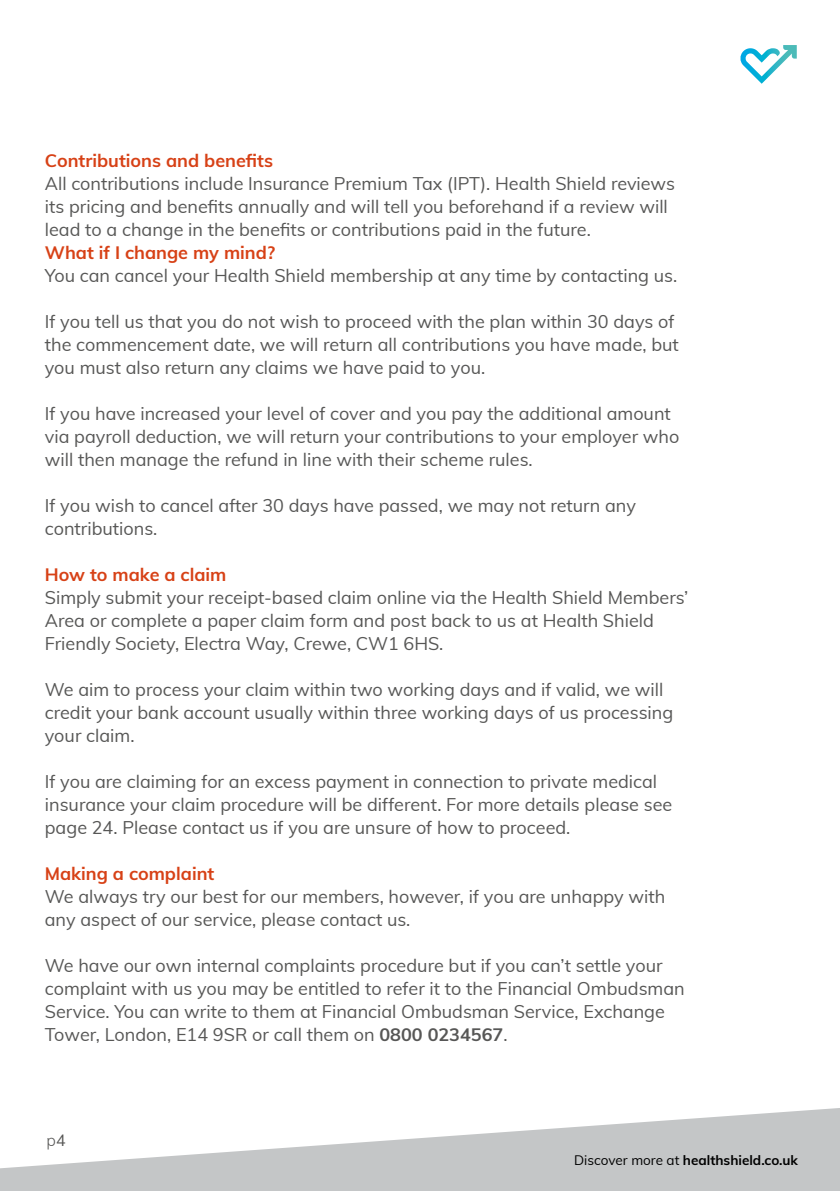
<style>
.page{position:relative;width:840px;height:1191px;background:#fff}
.page>*{position:absolute;margin:0;border:0;box-sizing:border-box;transform-origin:0 0}
.t1{font:18px/23px "Muli";color:#575756}
.t2{font:700 18px "Muli";color:#d74116}
.t3{font:300 16px "Muli";color:#575756}
.t4{font:700 13.4px "Muli";color:#000}
.s1{font-weight:700}
.s2{font-weight:400}
</style>
<div class="page">
<svg style="left:0;top:1108px;width:839px;height:83px;fill:#c4c6c7"></svg>
<svg style="left:740px;top:45px;width:56px;height:39px"></svg>
<p class="t2" style="left:45px;top:147px;width:229px">Contributions and benefits</p>
<p class="t1" style="left:45px;top:171px;width:631px">All contributions include Insurance Premium Tax (IPT). Health Shield reviews its pricing and benefits annually and will tell you beforehand if a review will lead to a change in the benefits or contributions paid in the future.</p>
<p class="t2" style="left:45px;top:239px;width:232px">What if I change my mind?</p>
<p class="t1" style="left:45px;top:263px;width:633px">You can cancel your Health Shield membership at any time by contacting us.</p>
<p class="t1" style="left:45px;top:309px;width:635px">If you tell us that you do not wish to proceed with the plan within 30 days of the commencement date, we will return all contributions you have made, but you must also return any claims we have paid to you.</p>
<p class="t1" style="left:45px;top:401px;width:635px">If you have increased your level of cover and you pay the additional amount via payroll deduction, we will return your contributions to your employer who will then manage the refund in line with their scheme rules.</p>
<p class="t1" style="left:45px;top:493px;width:592px">If you wish to cancel after 30 days have passed, we may not return any contributions.</p>
<p class="t2" style="left:45px;top:561px;width:183px">How to make a claim</p>
<p class="t1" style="left:45px;top:585px;width:644px">Simply submit your receipt-based claim online via the Health Shield Members’<br>Area or complete a paper claim form and post back to us at Health Shield<br>Friendly Society, Electra Way, Crewe, CW1 6HS.</p>
<p class="t1" style="left:45px;top:677px;width:629px">We aim to process your claim within two working days and if valid, we will credit your bank account usually within three working days of us processing your claim.</p>
<p class="t1" style="left:45px;top:769px;width:628px">If you are claiming for an excess payment in connection to private medical insurance your claim procedure will be different. For more details please see page 24. Please contact us if you are unsure of how to proceed.</p>
<p class="t2" style="left:45px;top:860px;width:171px">Making a complaint</p>
<p class="t1" style="left:45px;top:884px;width:621px">We always try our best for our members, however, if you are unhappy with any aspect of our service, please contact us.</p>
<p class="t1" style="left:45px;top:953px;width:641px">We have our own internal complaints procedure but if you can’t settle your complaint with us you may be entitled to refer it to the Financial Ombudsman Service. You can write to them at Financial Ombudsman Service, Exchange Tower, London, E14 9SR or call them on <span class="s1">0800 0234567</span>.</p>
<p class="t3" style="left:46px;top:1128px;width:21px">p<span class="s2">4</span></p>
<p class="t4" style="left:574px;top:1149px;width:225px"><span class="s2">Discover more at</span> healthshield.co.uk</p>
</div>
